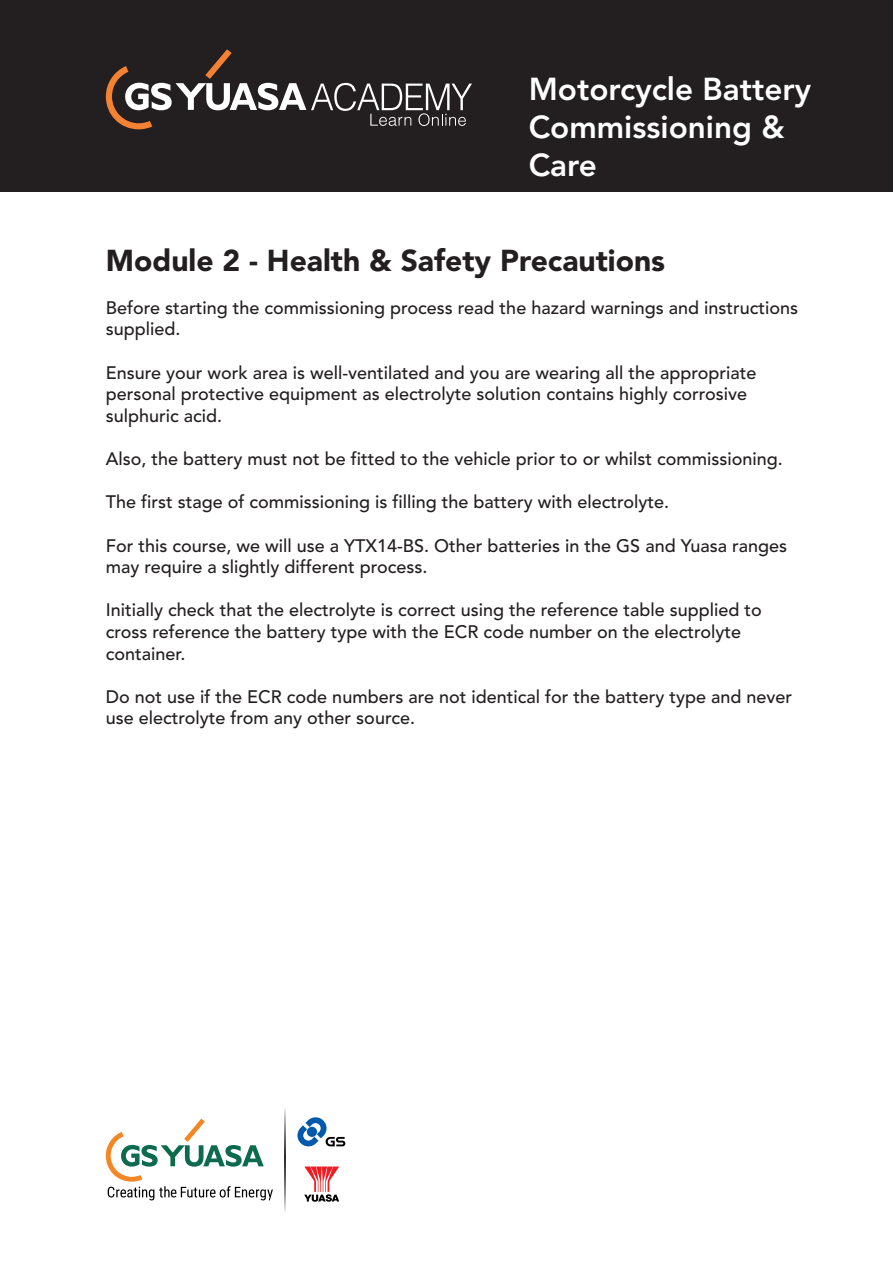
<style>
.page{position:relative;width:893px;height:1263px;background:#fff}
.page>*{position:absolute;margin:0;border:0;box-sizing:border-box;transform-origin:0 0}
.t1{font:800 31.5px/37.8px "Avenir";color:#fff}
.t2{font:900 30px "Avenir";color:#231f20}
.t3{font:500 18px/21.6px "Avenir";color:#231f20}
</style>
<div class="page">
<div style="left:0;top:0;width:893px;height:191px;background:#231f20"></div>
<svg style="left:106px;top:49px;width:366px;height:80px"></svg>
<svg style="left:304px;top:1166px;width:35px;height:36px"></svg>
<svg style="left:297px;top:1117px;width:48px;height:29px"></svg>
<svg style="left:285px;top:1108px;width:1px;height:104px"></svg>
<svg style="left:106px;top:1118px;width:167px;height:82px"></svg>
<h1 class="t1" style="left:529px;top:72px;width:284px">Motorcycle Battery<br>Commissioning &amp;<br>Care</h1>
<h2 class="t2" style="left:106px;top:238px;width:561px">Module 2 - Health &amp; Safety Precautions</h2>
<p class="t3" style="left:106px;top:297px;width:694px">Before starting the commissioning process read the hazard warnings and instructions supplied.</p>
<p class="t3" style="left:106px;top:362px;width:652px">Ensure your work area is well-ventilated and you are wearing all the appropriate personal protective equipment as electrolyte solution contains highly corrosive sulphuric acid.</p>
<p class="t3" style="left:106px;top:449px;width:678px">Also, the battery must not be fitted to the vehicle prior to or whilst commissioning.</p>
<p class="t3" style="left:106px;top:492px;width:565px">The first stage of commissioning is filling the battery with electrolyte.</p>
<p class="t3" style="left:106px;top:535px;width:683px">For this course, we will use a YTX14-BS. Other batteries in the GS and Yuasa ranges may require a slightly different process.</p>
<p class="t3" style="left:106px;top:600px;width:657px">Initially check that the electrolyte is correct using the reference table supplied to cross reference the battery type with the ECR code number on the electrolyte container.</p>
<p class="t3" style="left:106px;top:686px;width:688px">Do not use if the ECR code numbers are not identical for the battery type and never use electrolyte from any other source.</p>
</div>
